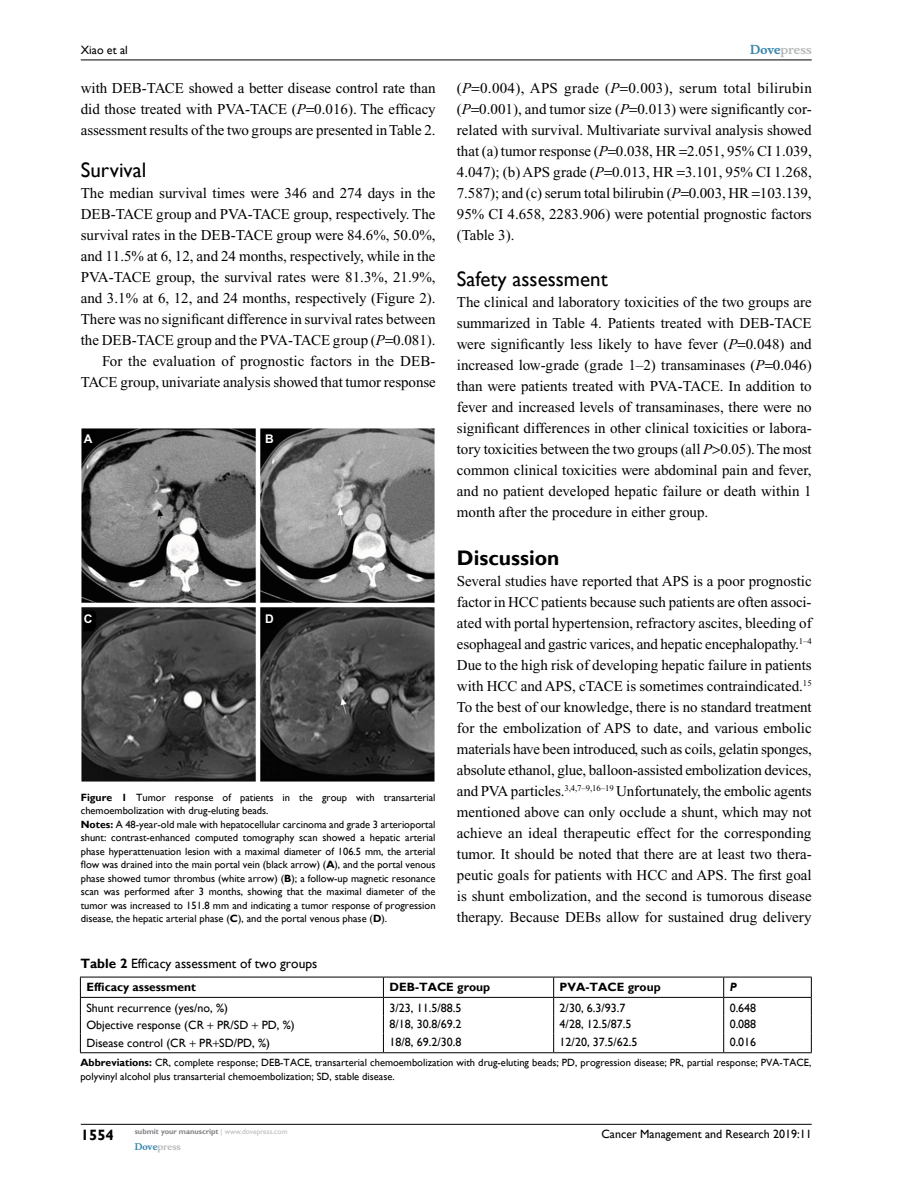
<style>
.page{position:relative;width:918px;height:1188px;background:#fff}
.page>*{position:absolute;margin:0;border:0;box-sizing:border-box;transform-origin:0 0}
.t1{font:21px "Gill Sans";color:#000}
.t2{font:700 21px "Gill Sans";color:#000}
.t3{font:15px/21px "Times New Roman";color:#000;text-align:justify}
.t4{font:700 15px "Gill Sans";color:#000}
.t5{font:13.5px "Gill Sans";color:#000}
.t6{font:12px "Gill Sans";color:#000}
.t7{font:700 12px "Gill Sans";color:#000}
.t8{font:700 12px "Musee";color:#b8babc}
.t9{font:700 12px "Arial";color:#fff}
.t10{font:italic 700 12px "Gill Sans";color:#000}
.t11{font:10.5px/13.5px "Gill Sans";color:#000}
.t12{font:700 9px "Musee";color:#b8babc}
.t13{font:700 7.5px "Gill Sans";color:#808285}
.s1{font-style:italic}
.s2{font-weight:700}
.s3{color:#3785ad}
.s4{font-weight:400;color:#b8babc}
</style>
<div class="page">
<hr style="left:81px;top:1124px;width:731px;height:1px;background:#000">
<hr style="left:81px;top:60px;width:731px;height:1px;background:#000">
<img style="left:82px;top:428px;width:353px;height:353px">
<hr style="left:80px;top:977px;width:303px;height:1px;background:#000">
<hr style="left:383px;top:977px;width:171px;height:1px;background:#000">
<hr style="left:554px;top:977px;width:170px;height:1px;background:#000">
<hr style="left:724px;top:977px;width:88px;height:1px;background:#000">
<hr style="left:80px;top:997px;width:303px;height:1px;background:#000">
<hr style="left:383px;top:997px;width:171px;height:1px;background:#000">
<hr style="left:554px;top:997px;width:170px;height:1px;background:#000">
<hr style="left:724px;top:997px;width:88px;height:1px;background:#000">
<svg style="left:80px;top:977px;width:1px;height:75px"></svg>
<svg style="left:383px;top:977px;width:1px;height:75px"></svg>
<svg style="left:553px;top:977px;width:1px;height:75px"></svg>
<svg style="left:723px;top:977px;width:1px;height:75px"></svg>
<svg style="left:811px;top:977px;width:1px;height:75px"></svg>
<hr style="left:80px;top:1052px;width:303px;height:1px;background:#000">
<hr style="left:383px;top:1052px;width:171px;height:1px;background:#000">
<hr style="left:554px;top:1052px;width:170px;height:1px;background:#000">
<hr style="left:724px;top:1052px;width:88px;height:1px;background:#000">
<p class="t6" style="left:81px;top:43px;width:49px">Xiao et al</p>
<p class="t3" style="left:81px;top:77px;width:356px">with DEB-TACE showed a better disease control rate than did those treated with PVA-TACE (<span class="s1">P</span> 0.016). The efficacy assessment results of the two groups are presented in Table 2.</p>
<h1 class="t1" style="left:81px;top:157px;width:67px">Survival</h1>
<p class="t3" style="left:81px;top:182px;width:357px;text-align:right">The median survival times were 346 and 274 days in the DEB-TACE group and PVA-TACE group, respectively. The survival rates in the DEB-TACE group were 84.6%, 50.0%, and 11.5% at 6, 12, and 24 months, respectively, while in the PVA-TACE group, the survival rates were 81.3%, 21.9%, and 3.1% at 6, 12, and 24 months, respectively (Figure 2).<br>There was no significant difference in survival rates between the DEB-TACE group and the PVA-TACE group (<span class="s1">P</span> 0.081).<br>For the evaluation of prognostic factors in the DEB-TACE group, univariate analysis showed that tumor response</p>
<p class="t9" style="left:84px;top:430px;width:10px">A</p>
<p class="t9" style="left:265px;top:430px;width:10px">B</p>
<p class="t9" style="left:84px;top:611px;width:10px">C</p>
<p class="t9" style="left:265px;top:611px;width:10px">D</p>
<p class="t11" style="left:81px;top:790px;width:356px"><span class="s2">Figure 1</span> Tumor response of patients in the group with transarterial chemoembolization with drug-eluting beads.<br><span class="s2">Notes:</span> A 48-year-old male with hepatocellular carcinoma and grade 3 arterioportal shunt: contrast-enhanced computed tomography scan showed a hepatic arterial phase hyperattenuation lesion with a maximal diameter of 106.5 mm, the arterial flow was drained into the main portal vein (black arrow) (<span class="s2">A</span>), and the portal venous phase showed tumor thrombus (white arrow) (<span class="s2">B</span>); a follow-up magnetic resonance scan was performed after 3 months, showing that the maximal diameter of the tumor was increased to 151.8 mm and indicating a tumor response of progression disease, the hepatic arterial phase (<span class="s2">C</span>), and the portal venous phase (<span class="s2">D</span>).</p>
<p class="t8" style="left:750px;top:43px;width:63px"><span class="s3">Dove</span>press</p>
<p class="t3" style="left:457px;top:77px;width:356px">(<span class="s1">P</span> 0.004), APS grade (<span class="s1">P</span> 0.003), serum total bilirubin (<span class="s1">P</span> 0.001), and tumor size (<span class="s1">P</span> 0.013) were significantly cor&shy;related with survival. Multivariate survival analysis showed that (a) tumor response (<span class="s1">P</span> 0.038, HR 2.051, 95% CI 1.039, 4.047); (b) APS grade (<span class="s1">P</span> 0.013, HR 3.101, 95% CI 1.268, 7.587); and (c) serum total bilirubin (<span class="s1">P</span> 0.003, HR 103.139, 95% CI 4.658, 2283.906) were potential prognostic factors (Table 3).</p>
<h1 class="t1" style="left:457px;top:267px;width:152px">Safety assessment</h1>
<p class="t3" style="left:457px;top:292px;width:356px">The clinical and laboratory toxicities of the two groups are summarized in Table 4. Patients treated with DEB-TACE were significantly less likely to have fever (<span class="s1">P</span> 0.048) and increased low-grade (grade 1–2) transaminases (<span class="s1">P</span> 0.046) than were patients treated with PVA-TACE. In addition to fever and increased levels of transaminases, there were no significant differences in other clinical toxicities or labora&shy;tory toxicities between the two groups (all <span class="s1">P</span> 0.05). The most common clinical toxicities were abdominal pain and fever, and no patient developed hepatic failure or death within 1 month after the procedure in either group.</p>
<h1 class="t2" style="left:457px;top:545px;width:104px">Discussion</h1>
<p class="t3" style="left:457px;top:571px;width:357px">Several studies have reported that APS is a poor prognostic factor in HCC patients because such patients are often associ&shy;ated with portal hypertension, refractory ascites, bleeding of esophageal and gastric varices, and hepatic encephalopathy.<sup>1–4<br></sup>Due to the high risk of developing hepatic failure in patients with HCC and APS, cTACE is sometimes contraindicated.<sup>15<br></sup>To the best of our knowledge, there is no standard treatment for the embolization of APS to date, and various embolic materials have been introduced, such as coils, gelatin sponges, absolute ethanol, glue, balloon-assisted embolization devices, and PVA particles.<sup>3,4,7–9,16–19</sup> Unfortunately, the embolic agents mentioned above can only occlude a shunt, which may not achieve an ideal therapeutic effect for the corresponding tumor. It should be noted that there are at least two thera&shy;peutic goals for patients with HCC and APS. The first goal is shunt embolization, and the second is tumorous disease therapy. Because DEBs allow for sustained drug delivery</p>
<p class="t5" style="left:80px;top:956px;width:239px"><span class="s2">Table 2</span> Efficacy assessment of two groups</p>
<p class="t7" style="left:86px;top:980px;width:111px">Efficacy assessment</p>
<p class="t7" style="left:389px;top:980px;width:102px">DEB-TACE group</p>
<p class="t7" style="left:560px;top:980px;width:103px">PVA-TACE group</p>
<p class="t10" style="left:730px;top:980px;width:8px">P</p>
<p class="t6" style="left:86px;top:1001px;width:143px">Shunt recurrence (yes/no, %)</p>
<p class="t6" style="left:389px;top:1001px;width:73px">3/23, 11.5/88.5</p>
<p class="t6" style="left:560px;top:1001px;width:67px">2/30, 6.3/93.7</p>
<p class="t6" style="left:730px;top:1001px;width:28px">0.648</p>
<p class="t6" style="left:86px;top:1018px;width:210px">Objective response (CR PR/SD PD, %)</p>
<p class="t6" style="left:389px;top:1017px;width:73px">8/18, 30.8/69.2</p>
<p class="t6" style="left:560px;top:1017px;width:73px">4/28, 12.5/87.5</p>
<p class="t6" style="left:730px;top:1017px;width:28px">0.088</p>
<p class="t6" style="left:86px;top:1036px;width:185px">Disease control (CR PR SD/PD, %)</p>
<p class="t6" style="left:389px;top:1035px;width:73px">18/8, 69.2/30.8</p>
<p class="t6" style="left:560px;top:1035px;width:79px">12/20, 37.5/62.5</p>
<p class="t6" style="left:730px;top:1035px;width:28px">0.016</p>
<p class="t11" style="left:80px;top:1056px;width:732px"><span class="s2">Abbreviations:</span> CR, complete response; DEB-TACE, transarterial chemoembolization with drug-eluting beads; PD, progression disease; PR, partial response; PVA-TACE, polyvinyl alcohol plus transarterial chemoembolization; SD, stable disease.</p>
<p class="t4" style="left:81px;top:1126px;width:35px">1554</p>
<p class="t13" style="left:135px;top:1127px;width:154px">submit your manuscript <span class="s4">| www.dovepress.com</span></p>
<p class="t12" style="left:135px;top:1141px;width:48px"><span class="s3">Dove</span>press</p>
<p class="t6" style="left:601px;top:1127px;width:212px">Cancer Management and Research 2019:11</p>
</div>
